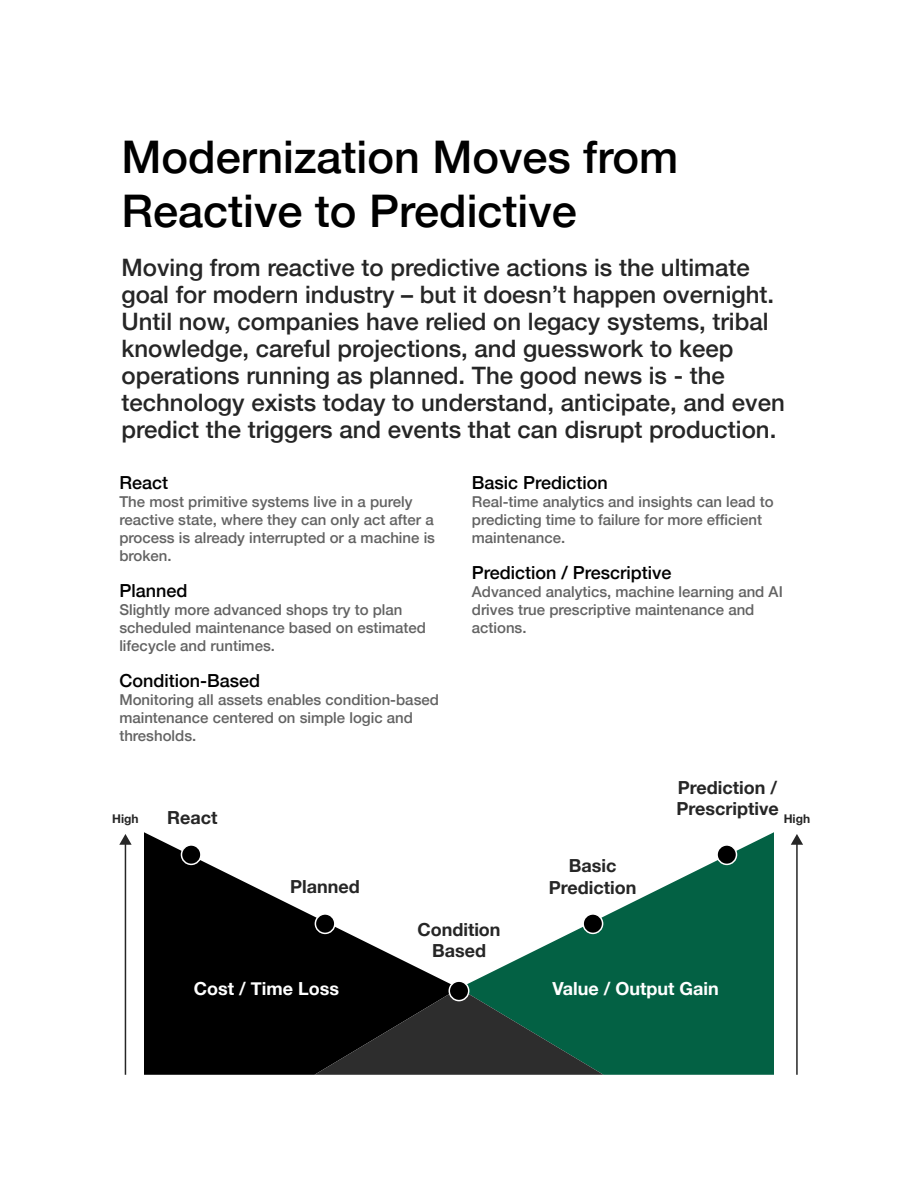
<style>
.page{position:relative;width:918px;height:1188px;background:#fff}
.page>*{position:absolute;margin:0;border:0;box-sizing:border-box;transform-origin:0 0}
.t1{font:500 45px/54px "Helvetica Neue";color:#000}
.t2{font:500 24px/27px "Helvetica Neue";color:#262626}
.t3{font:500 18px "Helvetica Neue";color:#000}
.t4{font:700 18px/21px "Helvetica Neue";color:#262626;text-align:center}
.t5{font:700 18px "Helvetica Neue";color:#fff}
.t6{font:500 15px/18px "Helvetica Neue";color:#636363}
.t7{font:700 12px "Helvetica Neue";color:#262626}
</style>
<div class="page">
<svg style="left:144px;top:832px;width:307px;height:243px;fill:#000"></svg>
<svg style="left:467px;top:832px;width:307px;height:243px;fill:#036144"></svg>
<svg style="left:314px;top:988px;width:290px;height:87px;background:#182f28"></svg>
<hr style="left:125px;top:839px;width:1px;height:236px;background:#262626">
<svg style="left:119px;top:834px;width:13px;height:11px"></svg>
<hr style="left:796px;top:839px;width:2px;height:236px;background:#262626">
<svg style="left:791px;top:834px;width:12px;height:11px"></svg>
<div style="left:315px;top:914px;width:20px;height:19px;background:#000;border-radius:50%"></div>
<div style="left:315px;top:913px;width:21px;height:21px;border:2px solid #fff;border-radius:50%"></div>
<div style="left:449px;top:981px;width:20px;height:20px;background:#000;border-radius:50%"></div>
<div style="left:449px;top:980px;width:20px;height:21px;border:2px solid #fff;border-radius:50%"></div>
<div style="left:583px;top:914px;width:20px;height:19px;background:#000;border-radius:50%"></div>
<div style="left:582px;top:913px;width:21px;height:21px;border:2px solid #fff;border-radius:50%"></div>
<div style="left:181px;top:845px;width:20px;height:19px;background:#000;border-radius:50%"></div>
<div style="left:181px;top:844px;width:21px;height:21px;border:2px solid #fff;border-radius:50%"></div>
<div style="left:717px;top:845px;width:20px;height:19px;background:#000;border-radius:50%"></div>
<div style="left:716px;top:844px;width:21px;height:21px;border:2px solid #fff;border-radius:50%"></div>
<h1 class="t1" style="left:122px;top:126px;width:558px">Modernization Moves from<br>Reactive to Predictive</h1>
<p class="t2" style="left:122px;top:252px;width:665px">Moving from reactive to predictive actions is the ultimate goal for modern industry – but it doesn’t happen overnight.<br>Until now, companies have relied on legacy systems, tribal knowledge, careful projections, and guesswork to keep operations running as planned. The good news is - the technology exists today to understand, anticipate, and even predict the triggers and events that can disrupt production.</p>
<p class="t3" style="left:119px;top:469px;width:50px">React</p>
<p class="t6" style="left:119px;top:492px;width:317px">The most primitive systems live in a purely reactive state, where they can only act after a process is already interrupted or a machine is broken.</p>
<p class="t3" style="left:119px;top:577px;width:70px">Planned</p>
<p class="t6" style="left:119px;top:600px;width:308px">Slightly more advanced shops try to plan scheduled maintenance based on estimated lifecycle and runtimes.</p>
<p class="t3" style="left:119px;top:667px;width:142px">Condition-Based</p>
<p class="t6" style="left:119px;top:690px;width:321px">Monitoring all assets enables condition-based maintenance centered on simple logic and thresholds.</p>
<p class="t3" style="left:472px;top:469px;width:138px">Basic Prediction</p>
<p class="t6" style="left:472px;top:492px;width:303px">Real-time analytics and insights can lead to predicting time to failure for more efficient maintenance.</p>
<p class="t3" style="left:472px;top:559px;width:201px">Prediction / Prescriptive</p>
<p class="t6" style="left:472px;top:582px;width:312px">Advanced analytics, machine learning and AI drives true prescriptive maintenance and actions.</p>
<p class="t4" style="left:676px;top:778px;width:104px;text-align:left">Prediction /<br>Prescriptive</p>
<p class="t4" style="left:167px;top:808px;width:52px">React</p>
<p class="t7" style="left:112px;top:809px;width:28px">High</p>
<p class="t7" style="left:784px;top:809px;width:28px">High</p>
<p class="t4" style="left:290px;top:877px;width:71px">Planned</p>
<p class="t4" style="left:417px;top:920px;width:85px">Condition<br>Based</p>
<p class="t4" style="left:549px;top:856px;width:89px">Basic<br>Prediction</p>
<p class="t5" style="left:194px;top:975px;width:147px">Cost / Time Loss</p>
<p class="t5" style="left:552px;top:975px;width:168px">Value / Output Gain</p>
</div>
